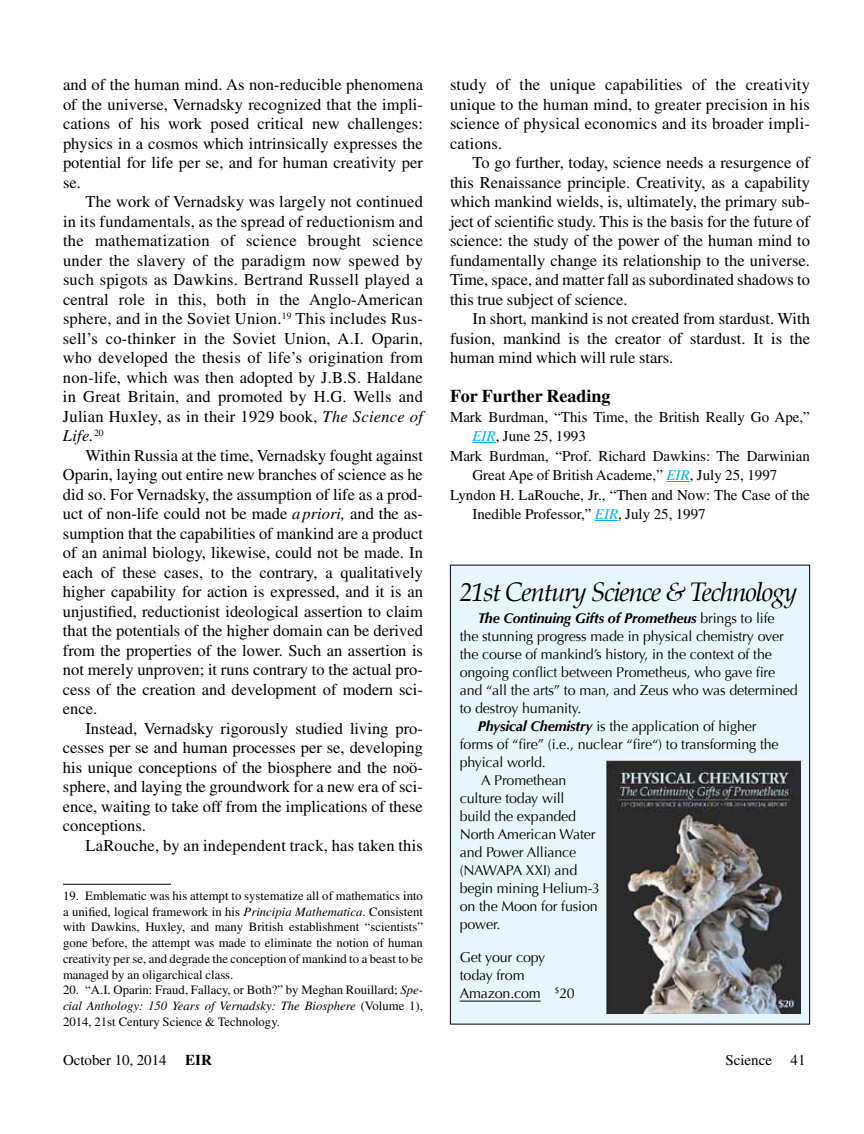
<style>
.page{position:relative;width:864px;height:1134px;background:#fff}
.page>*{position:absolute;margin:0;border:0;box-sizing:border-box;transform-origin:0 0}
.t1{font:italic 26.25px "Palatino";letter-spacing:-.05em;color:#000}
.t2{font:700 18px "Times";color:#000}
.t3{font:16.5px/19.5px "Times";color:#000;text-align:justify}
.t4{font:15px "Times";color:#000}
.t5{font:14.25px/18px "Optima";letter-spacing:-.01em;color:#000}
.t6{font:italic 700 14.25px "Optima";letter-spacing:-.01em;color:#000}
.t7{font:12.75px/15.8px "Times";color:#000;text-align:justify}
.s1{font-style:italic}
.s2{font-style:italic;color:#00aeef}
.s3{font-weight:400;font-style:normal}
.s4{font-weight:700;font-style:italic}
.s5{font-style:inherit}
.s6{font-weight:700}
</style>
<div class="page">
<hr style="left:63px;top:884px;width:108px;height:1px;background:#000">
<svg style="left:472px;top:442px;width:24px;height:1px"></svg>
<svg style="left:666px;top:481px;width:24px;height:1px"></svg>
<svg style="left:595px;top:520px;width:23px;height:1px"></svg>
<div style="left:450px;top:565px;width:360px;height:459px;background:#e7f6fd"></div>
<hr style="left:460px;top:1001px;width:81px;height:1px;background:#000">
<img style="left:607px;top:761px;width:194px;height:253px">
<p class="t3" style="left:63px;top:75px;width:362px">and of the human mind. As non-reducible phenomena of the universe, Vernadsky recognized that the impli&shy;cations of his work posed critical new challenges: physics in a cosmos which intrinsically expresses the potential for life per se, and for human creativity per se.</p>
<p class="t3" style="left:63px;top:192px;width:362px;text-indent:23px">The work of Vernadsky was largely not continued in its fundamentals, as the spread of reductionism and the mathematization of science brought science under the slavery of the paradigm now spewed by such spigots as Dawkins. Bertrand Russell played a central role in this, both in the Anglo-American sphere, and in the Soviet Union.<sup>19</sup> This includes Rus&shy;sell’s co-thinker in the Soviet Union, A.I. Oparin, who developed the thesis of life’s origination from non-life, which was then adopted by J.B.S. Haldane in Great Britain, and promoted by H.G. Wells and Julian Huxley, as in their 1929 book, <span class="s1">The Science of Life.</span><sup>20</sup></p>
<p class="t3" style="left:63px;top:445px;width:362px;text-indent:23px">Within Russia at the time, Vernadsky fought against Oparin, laying out entire new branches of science as he did so. For Vernadsky, the assumption of life as a prod&shy;uct of non-life could not be made <span class="s1">apriori,</span> and the as&shy;sumption that the capabilities of mankind are a product of an animal biology, likewise, could not be made. In each of these cases, to the contrary, a qualitatively higher capability for action is expressed, and it is an unjustified, reductionist ideological assertion to claim that the potentials of the higher domain can be derived from the properties of the lower. Such an assertion is not merely unproven; it runs contrary to the actual pro&shy;cess of the creation and development of modern sci&shy;ence.</p>
<p class="t3" style="left:63px;top:718px;width:362px;text-indent:23px">Instead, Vernadsky rigorously studied living pro&shy;cesses per se and human processes per se, developing his unique conceptions of the biosphere and the noö&shy;sphere, and laying the groundwork for a new era of sci&shy;ence, waiting to take off from the implications of these conceptions.</p>
<p class="t3" style="left:86px;top:835px;width:339px">LaRouche, by an independent track, has taken this</p>
<p class="t7" style="left:63px;top:888px;width:362px">19. Emblematic was his attempt to systematize all of mathematics into a unified, logical framework in his <span class="s1">Principia Mathematica</span>. Consistent with Dawkins, Huxley, and many British establishment “scientists” gone before, the attempt was made to eliminate the notion of human creativity per se, and degrade the conception of mankind to a beast to be managed by an oligarchical class.</p>
<p class="t7" style="left:63px;top:982px;width:362px">20. “A.I. Oparin: Fraud, Fallacy, or Both?” by Meghan Rouillard; <span class="s1">Spe&shy;cial Anthology: 150 Years of Vernadsky: The Biosphere</span> (Volume 1), 2014, 21st Century Science &amp; Technology.</p>
<p class="t3" style="left:450px;top:75px;width:362px">study of the unique capabilities of the creativity unique to the human mind, to greater precision in his science of physical economics and its broader impli&shy;cations.</p>
<p class="t3" style="left:450px;top:153px;width:362px;text-indent:23px">To go further, today, science needs a resurgence of this Renaissance principle. Creativity, as a capability which mankind wields, is, ultimately, the primary sub&shy;ject of scientific study. This is the basis for the future of science: the study of the power of the human mind to fundamentally change its relationship to the universe.<br>Time, space, and matter fall as subordinated shadows to this true subject of science.</p>
<p class="t3" style="left:450px;top:309px;width:362px;text-indent:23px">In short, mankind is not created from stardust. With fusion, mankind is the creator of stardust. It is the human mind which will rule stars.</p>
<p class="t2" style="left:450px;top:385px;width:162px">For Further Reading</p>
<p class="t4" style="left:450px;top:408px;width:361px">Mark Burdman, “This Time, the British Really Go Ape,”</p>
<p class="t4" style="left:472px;top:428px;width:115px"><span class="s2">EIR</span>, June 25, 1993</p>
<p class="t4" style="left:450px;top:447px;width:361px">Mark Burdman, “Prof. Richard Dawkins: The Darwinian</p>
<p class="t4" style="left:472px;top:467px;width:306px">Great Ape of British Academe,” <span class="s2">EIR</span>, July 25, 1997</p>
<p class="t4" style="left:450px;top:486px;width:361px">Lyndon H. LaRouche, Jr., “Then and Now: The Case of the</p>
<p class="t4" style="left:472px;top:506px;width:235px">Inedible Professor,” <span class="s2">EIR</span>, July 25, 1997</p>
<h1 class="t1" style="left:460px;top:571px;width:339px">21st Century Science &amp; Technology</h1>
<p class="t6" style="left:478px;top:610px;width:298px">The Continuing Gifts of Prometheus <span class="s3">brings to life</span></p>
<p class="t5" style="left:460px;top:627px;width:326px">the stunning progress made in physical chemistry over</p>
<p class="t5" style="left:460px;top:645px;width:314px">the course of mankind’s history, in the context of the</p>
<p class="t5" style="left:460px;top:663px;width:317px">ongoing conflict between Prometheus, who gave fire</p>
<p class="t5" style="left:460px;top:681px;width:340px">and “all the arts” to man, and Zeus who was determined</p>
<p class="t5" style="left:460px;top:699px;width:123px">to destroy humanity.</p>
<p class="t5" style="left:478px;top:717px;width:280px"><span class="s4">Physical Chemistry</span> is the application of higher</p>
<p class="t5" style="left:460px;top:735px;width:321px">forms of “fire” (i.e., nuclear “fire“) to transforming the</p>
<p class="t5" style="left:460px;top:753px;width:88px">phyical world.</p>
<p class="t5" style="left:481px;top:771px;width:87px">A Promethean</p>
<p class="t5" style="left:460px;top:789px;width:106px">culture today will</p>
<p class="t5" style="left:460px;top:807px;width:118px">build the expanded</p>
<p class="t5" style="left:460px;top:825px;width:137px">North American Water</p>
<p class="t5" style="left:460px;top:843px;width:118px">and Power Alliance</p>
<p class="t5" style="left:460px;top:861px;width:119px">(NAWAPA XXI) and</p>
<p class="t5" style="left:460px;top:879px;width:142px">begin mining Helium-3</p>
<p class="t5" style="left:460px;top:897px;width:140px">on the Moon for fusion</p>
<p class="t5" style="left:460px;top:915px;width:42px">power.</p>
<p class="t5" style="left:460px;top:948px;width:117px">Get your copy today from<br>Amazon.com <sup>$</sup><span class="s5">20</span></p>
<p class="t4" style="left:63px;top:1052px;width:150px">October 10, 2014 <span class="s6">EIR</span></p>
<p class="t4" style="left:725px;top:1052px;width:82px">Science 41</p>
</div>
